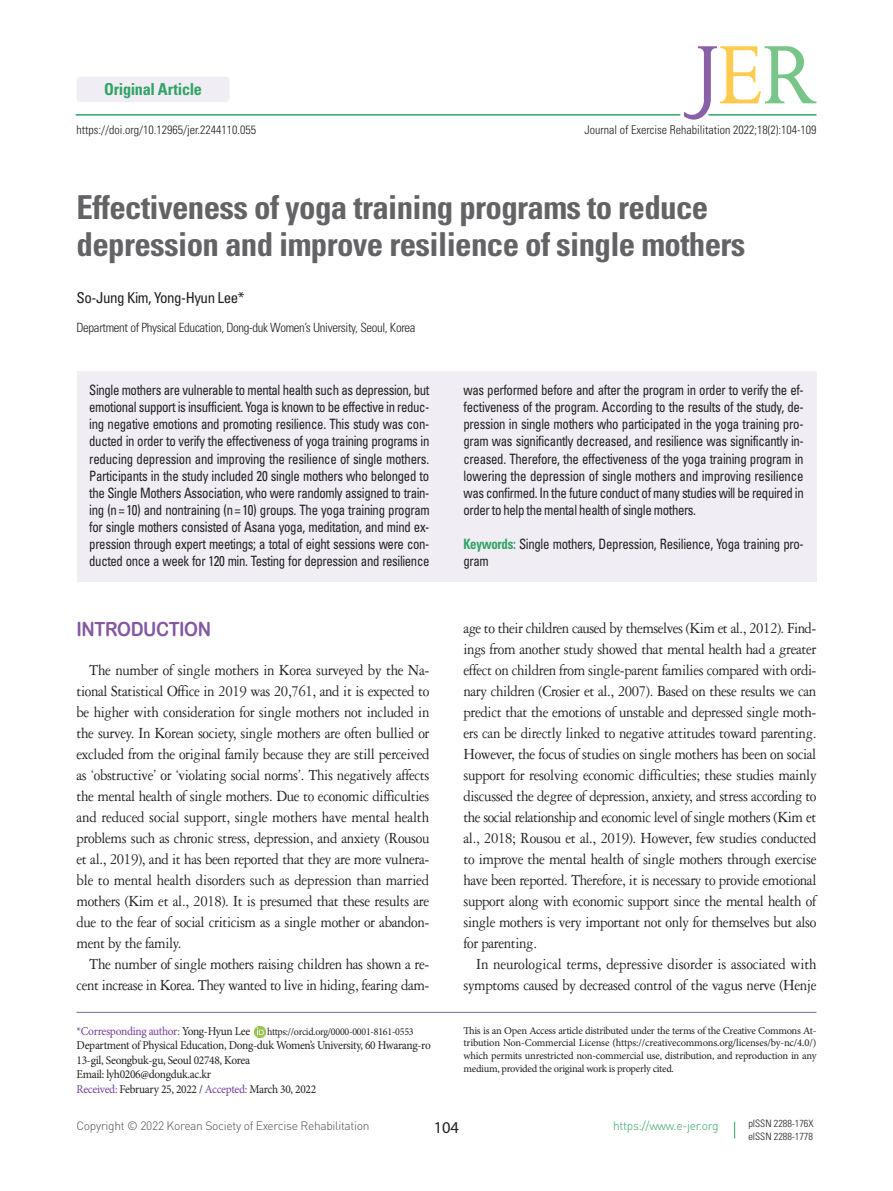
<style>
.page{position:relative;width:893px;height:1191px;background:#fff}
.page>*{position:absolute;margin:0;border:0;box-sizing:border-box;transform-origin:0 0}
.제목{font:700 condensed 33px/36.8px "Univers LT Std";letter-spacing:-.02em;color:#636366}
.본문_대제목{font:19.5px "Arial Rounded MT Bold";letter-spacing:-.025em;color:#8458a4;scale:.9 1}
.본문_영문{font:16.5px/21px "Garamond 3 LT Std";letter-spacing:-.025em;color:#231f20;text-align:justify;scale:.9 1}
.t1{font:700 condensed 16.5px "Univers LT Std";letter-spacing:-.02em;color:#30a463}
.t2{font:16.5px "Myriad Pro";color:#231f20}
.저자{font:condensed 15px "Univers LT Std";letter-spacing:-.03em;color:#231f20}
.t3{font:condensed 14.25px/17.1px "Univers LT Std";letter-spacing:-.03em;color:#231f20;text-align:justify;scale:.9 1}
.저자소속{font:300 condensed 12.75px "Univers LT Std";letter-spacing:-.025em;color:#231f20}
.교신저자{font:12px/14.4px "Minion Pro";letter-spacing:-.025em;color:#231f20;scale:.95 1}
.doi_단락{font:300 condensed 12px "Univers LT Std";color:#231f20}
.t4{font:300 12px "DIN Pro";letter-spacing:-.025em;color:#4b4c4d}
.교신저자-2{font:12px "Minion Pro";letter-spacing:-.03em;color:#753e98;scale:.95 1}
.t5{font:300 12px "DIN Pro";letter-spacing:-.025em;color:#30a463}
.교신저자-3{font:10.5px/12.6px "Minion Pro";letter-spacing:-.025em;color:#231f20;text-align:justify}
.교신저자-4{font:10.5px "Minion Pro";letter-spacing:-.025em;color:#231f20;scale:.95 1}
.t6{font:300 condensed 10.2px "Univers LT Std";color:#231f20}
.s1{font-weight:700;color:#30a463}
.s2{color:#231f20}
.s3{color:#753e98}
</style>
<div class="page">
<hr style="left:77px;top:1012px;width:739px;height:1px;background:#895fa8">
<svg style="left:734px;top:1121px;width:1px;height:17px"></svg>
<svg style="left:255px;top:1026px;width:10px;height:11px"></svg>
<div style="left:77px;top:370px;width:739px;height:211px;background:#f0edf5"></div>
<div style="left:77px;top:77px;width:153px;height:25px;background:#f0edf5;border-radius:4px"></div>
<hr style="left:76px;top:114px;width:604px;height:2px;background:#30a463">
<svg style="left:684px;top:46px;width:132px;height:74px"></svg>
<p class="t1" style="left:104px;top:79px;width:99px">Original Article</p>
<p class="doi_단락" style="left:77px;top:123px;width:181px">https://doi.org/10.12965/jer.2244110.055</p>
<p class="doi_단락" style="left:585px;top:123px;width:233px">Journal of Exercise Rehabilitation 2022;18(2):104-109</p>
<p class="제목" style="left:77px;top:188px;width:671px">Effectiveness of yoga training programs to reduce depression and improve resilience of single mothers</p>
<p class="저자" style="left:77px;top:288px;width:170px">So-Jung Kim, Yong-Hyun Lee*</p>
<p class="저자소속" style="left:77px;top:320px;width:341px">Department of Physical Education, Dong-duk Women’s University, Seoul, Korea</p>
<p class="t3" style="left:89px;top:381px;width:380px">Single mothers are vulnerable to mental health such as depression, but emotional support is insufficient. Yoga is known to be effective in reduc&shy;ing negative emotions and promoting resilience. This study was con&shy;ducted in order to verify the effectiveness of yoga training programs in reducing depression and improving the resilience of single mothers.<br>Participants in the study included 20 single mothers who belonged to the Single Mothers Association, who were randomly assigned to train&shy;ing (n= 10) and nontraining (n= 10) groups. The yoga training program for single mothers consisted of Asana yoga, meditation, and mind ex&shy;pression through expert meetings; a total of eight sessions were con&shy;ducted once a week for 120 min. Testing for depression and resilience</p>
<p class="t3" style="left:463px;top:381px;width:380px">was performed before and after the program in order to verify the ef&shy;fectiveness of the program. According to the results of the study, de&shy;pression in single mothers who participated in the yoga training pro&shy;gram was significantly decreased, and resilience was significantly in&shy;creased. Therefore, the effectiveness of the yoga training program in lowering the depression of single mothers and improving resilience was confirmed. In the future conduct of many studies will be required in order to help the mental health of single mothers.</p>
<p class="t3" style="left:463px;top:535px;width:379px"><span class="s1">Keywords:</span> Single mothers, Depression, Resilience, Yoga training pro&shy;gram</p>
<p class="본문_대제목" style="left:77px;top:617px;width:151px">INTRODUCTION</p>
<p class="본문_영문" style="left:77px;top:659px;width:394px;text-indent:13px">The number of single mothers in Korea surveyed by the Na&shy;tional Statistical Office in 2019 was 20,761, and it is expected to be higher with consideration for single mothers not included in the survey. In Korean society, single mothers are often bullied or excluded from the original family because they are still perceived as ‘obstructive’ or ‘violating social norms’. This negatively affects the mental health of single mothers. Due to economic difficulties and reduced social support, single mothers have mental health problems such as chronic stress, depression, and anxiety (Rousou et al., 2019), and it has been reported that they are more vulnera&shy;ble to mental health disorders such as depression than married mothers (Kim et al., 2018). It is presumed that these results are due to the fear of social criticism as a single mother or abandon&shy;ment by the family.</p>
<p class="본문_영문" style="left:77px;top:953px;width:394px;text-align:right">The number of single mothers raising children has shown a re&shy;cent increase in Korea. They wanted to live in hiding, fearing dam-</p>
<p class="교신저자-2" style="left:77px;top:1023px;width:184px">*Corresponding author: <span class="s2">Yong-Hyun Lee</span></p>
<p class="교신저자-4" style="left:267px;top:1024px;width:156px">https://orcid.org/0000-0001-8161-0553</p>
<p class="교신저자" style="left:77px;top:1038px;width:374px">Department of Physical Education, Dong-duk Women’s University, 60 Hwarang-ro<br>13-gil, Seongbuk-gu, Seoul 02748, Korea</p>
<p class="교신저자" style="left:77px;top:1067px;width:143px">Email: lyh0206@dongduk.ac.kr</p>
<p class="교신저자" style="left:77px;top:1081px;width:254px"><span class="s3">Received:</span> February 25, 2022 / <span class="s3">Accepted:</span> March 30, 2022</p>
<p class="본문_영문" style="left:463px;top:617px;width:394px">age to their children caused by themselves (Kim et al., 2012). Find&shy;ings from another study showed that mental health had a greater effect on children from single-parent families compared with ordi&shy;nary children (Crosier et al., 2007). Based on these results we can predict that the emotions of unstable and depressed single moth&shy;ers can be directly linked to negative attitudes toward parenting.<br>However, the focus of studies on single mothers has been on social support for resolving economic difficulties; these studies mainly discussed the degree of depression, anxiety, and stress according to the social relationship and economic level of single mothers (Kim et al., 2018; Rousou et al., 2019). However, few studies conducted to improve the mental health of single mothers through exercise have been reported. Therefore, it is necessary to provide emotional support along with economic support since the mental health of single mothers is very important not only for themselves but also for parenting.</p>
<p class="본문_영문" style="left:463px;top:953px;width:394px;text-align:right">In neurological terms, depressive disorder is associated with symptoms caused by decreased control of the vagus nerve (Henje</p>
<p class="교신저자-3" style="left:463px;top:1024px;width:355px">This is an Open Access article distributed under the terms of the Creative Commons At&shy;tribution Non-Commercial License (https://creativecommons.org/licenses/by-nc/4.0/) which permits unrestricted non-commercial use, distribution, and reproduction in any medium, provided the original work is properly cited.</p>
<p class="t4" style="left:77px;top:1118px;width:295px">Copyright © 2022 Korean Society of Exercise Rehabilitation</p>
<p class="t5" style="left:613px;top:1118px;width:107px">https://www.e-jer.org</p>
<p class="t6" style="left:748px;top:1117px;width:67px">pISSN 2288-176X</p>
<p class="t6" style="left:748px;top:1129px;width:66px">eISSN 2288-1778</p>
<p class="t2" style="left:434px;top:1116px;width:27px">104</p>
</div>
